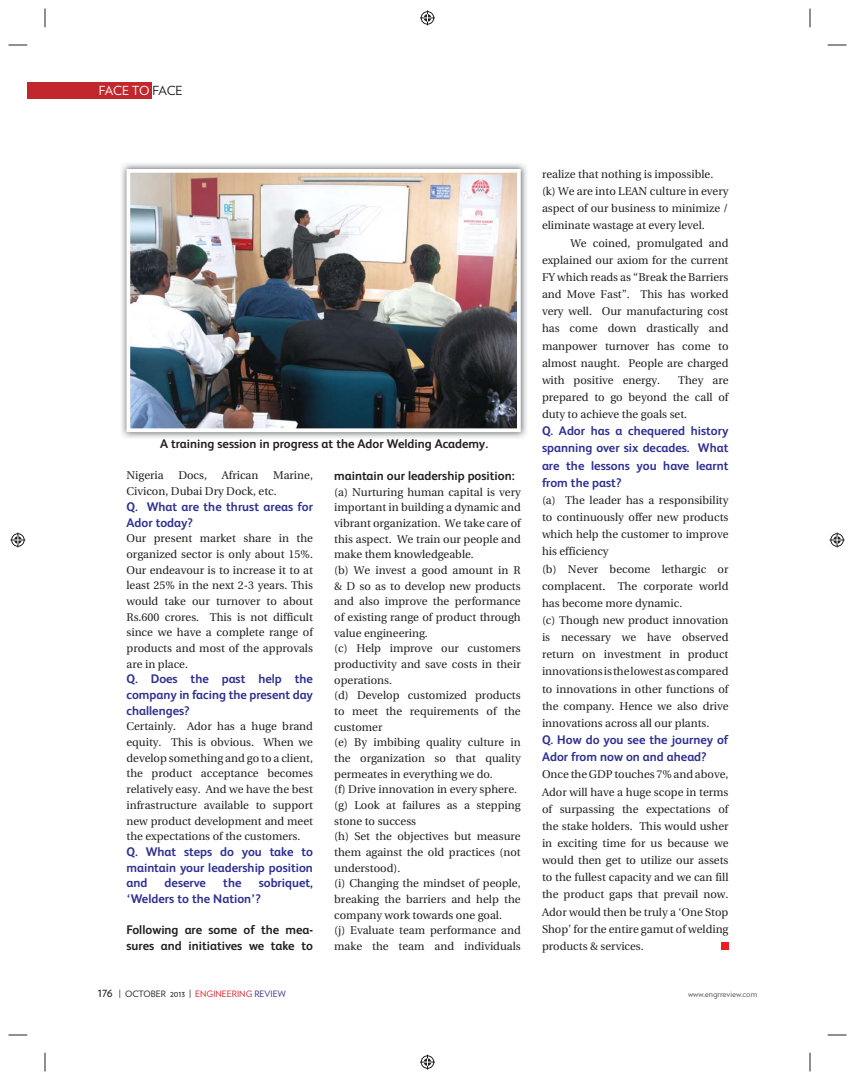
<style>
.page{position:relative;width:855px;height:1080px;background:#fff}
.page>*{position:absolute;margin:0;border:0;box-sizing:border-box;transform-origin:0 0}
.t1{font:700 12.5px/15.6px "FS Albert";color:#2e3092}
.t2{font:700 12.5px/15.6px "FS Albert";color:#231f20}
.t3{font:12.5px "Verlag";letter-spacing:-.03em;color:#fff}
.t4{font:11.25px/15.6px "Utopia";color:#231f20;text-align:justify}
.t5{font:8.75px "Verlag";color:#231f20}
.t6{font:8.75px "Verlag";color:#636466}
.s1{color:#231f20}
.s2{font-size:12.5px}
.s3{color:#da2128}
.s4{color:#303188}
</style>
<div class="page">
<div style="left:27px;top:82px;width:124px;height:17px;background:#c1272d"></div>
<div style="left:721px;top:943px;width:8px;height:7px;background:#ed1c24"></div>
<img style="left:121px;top:163px;width:406px;height:275px">
<img style="left:126px;top:169px;width:395px;height:263px">
<svg style="left:9px;top:44px;width:18px;height:2px"></svg>
<svg style="left:828px;top:44px;width:18px;height:2px"></svg>
<svg style="left:9px;top:1034px;width:18px;height:2px"></svg>
<svg style="left:828px;top:1034px;width:18px;height:2px"></svg>
<svg style="left:44px;top:9px;width:2px;height:18px"></svg>
<svg style="left:44px;top:1053px;width:2px;height:18px"></svg>
<svg style="left:809px;top:9px;width:2px;height:18px"></svg>
<svg style="left:809px;top:1053px;width:2px;height:18px"></svg>
<svg style="left:420px;top:10px;width:15px;height:15px"></svg>
<svg style="left:420px;top:1055px;width:15px;height:15px"></svg>
<svg style="left:10px;top:532px;width:15px;height:16px"></svg>
<svg style="left:830px;top:532px;width:15px;height:16px"></svg>
<p class="t3" style="left:99px;top:85px;width:86px">FACE TO <span class="s1">FACE</span></p>
<p class="t2" style="left:160px;top:436px;width:329px">A training session in progress at the Ador Welding Academy.</p>
<p class="t4" style="left:126px;top:469px;width:39px">Nigeria</p>
<p class="t4" style="left:178px;top:469px;width:30px">Docs,</p>
<p class="t4" style="left:222px;top:469px;width:38px">African</p>
<p class="t4" style="left:126px;top:469px;width:188px;text-indent:147px">Marine,<br>Civicon, Dubai Dry Dock, etc.</p>
<p class="t1" style="left:126px;top:499px;width:188px">Q. What are the thrust areas for<br>Ador today?</p>
<p class="t4" style="left:126px;top:532px;width:188px">Our present market share in the organized sector is only about 15%.<br>Our endeavour is to increase it to at least 25% in the next 2-3 years. This would take our turnover to about Rs.600 crores. This is not difficult since we have a complete range of products and most of the approvals are in place.</p>
<p class="t1" style="left:126px;top:672px;width:188px;text-align:justify">Q. Does the past help the company in facing the present day challenges?</p>
<p class="t4" style="left:126px;top:720px;width:188px">Certainly. Ador has a huge brand equity. This is obvious. When we develop something and go to a client, the product acceptance becomes relatively easy. And we have the best infrastructure available to support new product development and meet the expectations of the customers.</p>
<p class="t1" style="left:126px;top:844px;width:188px;text-align:justify">Q. What steps do you take to maintain your leadership position and</p>
<p class="t1" style="left:126px;top:876px;width:188px;text-indent:132px">sobriquet, ‘Welders to the Nation’?</p>
<p class="t2" style="left:126px;top:923px;width:188px">Following are some of the mea&shy;sures and initiatives we take to</p>
<p class="t1" style="left:165px;top:876px;width:43px">deserve</p>
<p class="t1" style="left:223px;top:876px;width:20px">the</p>
<p class="t2" style="left:334px;top:469px;width:182px">maintain our leadership position:</p>
<p class="t4" style="left:334px;top:485px;width:188px;text-align:left">(a) Nurturing human capital is very important in building a dynamic and vibrant organization. We take care of this aspect. We train our people and make them knowledgeable.<br>(b) We invest a good amount in R &amp; D so as to develop new products and also improve the performance of existing range of product through value engineering.<br>(c) Help improve our customers productivity and save costs in their operations.<br>(d) Develop customized products to meet the requirements of the customer<br>(e) By imbibing quality culture in the organization so that quality permeates in everything we do.<br>(f) Drive innovation in every sphere. (g) Look at failures as a stepping stone to success<br>(h) Set the objectives but measure them against the old practices (not understood).<br>(i) Changing the mindset of people, breaking the barriers and help the company work towards one goal.<br>(j) Evaluate team performance and make the team and individuals</p>
<p class="t4" style="left:542px;top:167px;width:173px">realize that nothing is impossible.</p>
<p class="t4" style="left:542px;top:185px;width:188px">(k) We are into LEAN culture in every</p>
<p class="t4" style="left:542px;top:202px;width:188px">aspect of our business to minimize /</p>
<p class="t4" style="left:542px;top:219px;width:164px">eliminate wastage at every level.</p>
<p class="t4" style="left:570px;top:236px;width:160px">We coined, promulgated and</p>
<p class="t4" style="left:542px;top:253px;width:188px">explained our axiom for the current</p>
<p class="t4" style="left:542px;top:270px;width:188px">FY which reads as “Break the Barriers</p>
<p class="t4" style="left:542px;top:287px;width:188px">and Move Fast”. This has worked</p>
<p class="t4" style="left:542px;top:305px;width:188px">very well. Our manufacturing cost</p>
<p class="t4" style="left:542px;top:322px;width:188px">has come down drastically and</p>
<p class="t4" style="left:542px;top:339px;width:188px">manpower turnover has come to</p>
<p class="t4" style="left:542px;top:356px;width:188px">almost naught. People are charged</p>
<p class="t4" style="left:542px;top:373px;width:120px">with positive energy.</p>
<p class="t4" style="left:542px;top:372px;width:188px;line-height:17.1px;text-indent:136px">They are prepared to go beyond the call of duty to achieve the goals set.</p>
<p class="t1" style="left:542px;top:423px;width:188px;line-height:17.1px;text-align:justify">Q. Ador has a chequered history spanning over six decades. What are the lessons you have learnt from the past?</p>
<p class="t4" style="left:542px;top:493px;width:188px;line-height:17.1px;text-align:left">(a) The leader has a responsibility to continuously offer new products which help the customer to improve his efficiency<br>(b) Never become lethargic or complacent. The corporate world has become more dynamic.<br>(c) Though new product innovation is necessary we have observed return on investment in product innovations is the lowest as compared to innovations in other functions of the company. Hence we also drive innovations across all our plants.</p>
<p class="t1" style="left:542px;top:732px;width:188px;line-height:17.1px">Q. How do you see the journey of<br>Ador from now on and ahead?</p>
<p class="t4" style="left:542px;top:767px;width:188px;line-height:17.1px">Once the GDP touches 7% and above, Ador will have a huge scope in terms of surpassing the expectations of the stake holders. This would usher in exciting time for us because we would then get to utilize our assets to the fullest capacity and we can fill the product gaps that prevail now.<br>Ador would then be truly a ‘One Stop Shop’ for the entire gamut of welding products &amp; services.</p>
<p class="t5" style="left:98px;top:990px;width:190px"><span class="s2">176</span> | OCTOBER 2013 | <span class="s3">ENGINEERING</span> <span class="s4">REVIEW</span></p>
<p class="t6" style="left:688px;top:990px;width:71px">www.engrreview.com</p>
</div>
